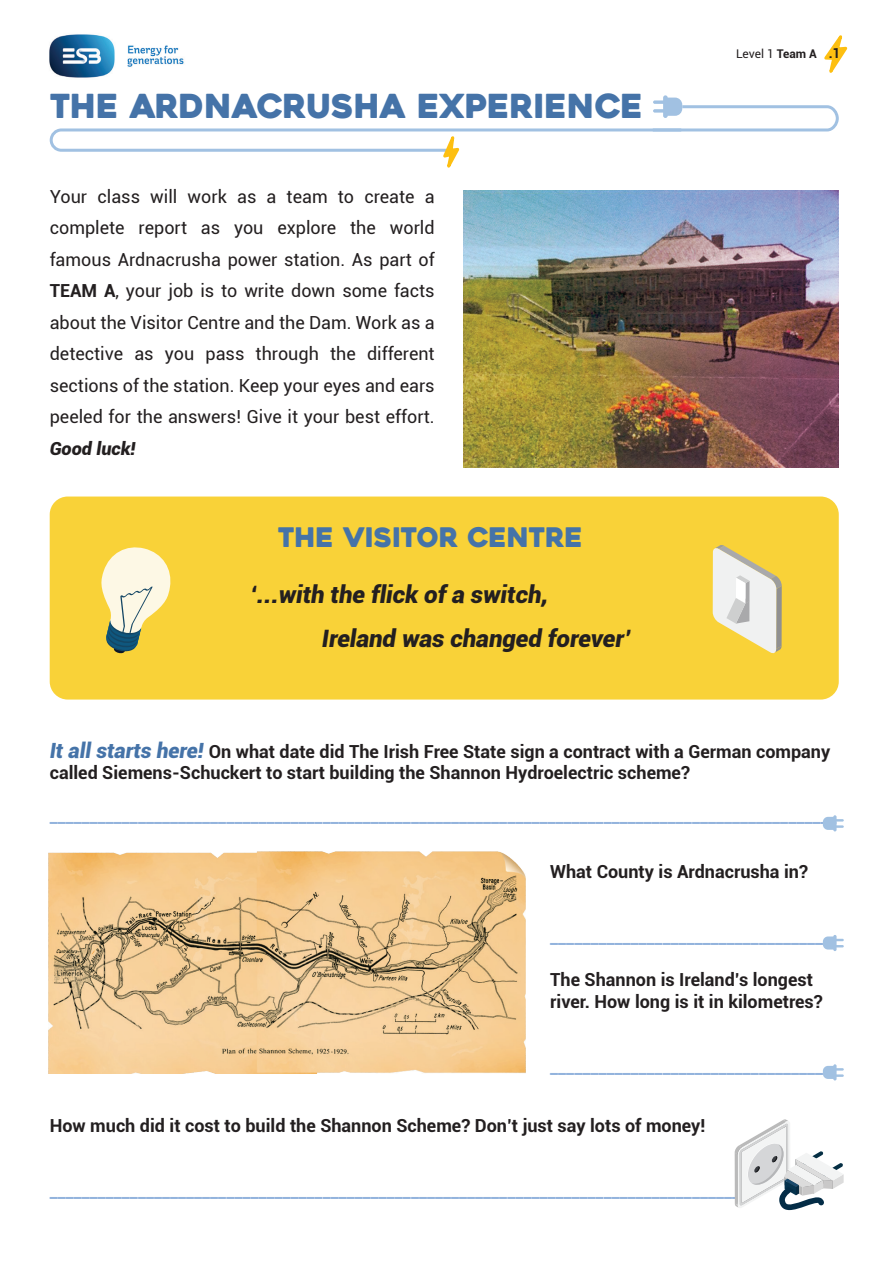
<style>
.page{position:relative;width:893px;height:1263px;background:#fff}
.page>*{position:absolute;margin:0;border:0;box-sizing:border-box;transform-origin:0 0}
.t1{font:33px "Heavitas";color:#4573a8}
.t2{font:26.85px "Heavitas";color:#4573a8}
.t3{font:italic 900 24px/44.2px "Roboto";color:#231f20}
.t4{font:18px/31.5px "Roboto";color:#231f20;text-align:justify}
.t5{font:700 18px/21.6px "Roboto";color:#231f20}
.t6{font:700 18px "Roboto";color:#93b3dd}
.t7{font:italic 900 18px "Roboto";color:#231f20}
.t8{font:12px "Roboto";letter-spacing:-.005em;color:#231f20}
.s1{font-weight:700}
.s2{font-weight:700;font-size:13.65px}
.s3{font-weight:900;font-style:italic;font-size:21px;color:#4573a8}
</style>
<div class="page">
<img style="left:49px;top:34px;width:135px;height:44px">
<svg style="left:824px;top:35px;width:24px;height:38px"></svg>
<div style="left:50px;top:496px;width:789px;height:203px;background:#f9d238;border-radius:18px"></div>
<svg style="left:101px;top:547px;width:70px;height:107px"></svg>
<svg style="left:713px;top:545px;width:69px;height:109px"></svg>
<svg style="left:49px;top:95px;width:790px;height:73px"></svg>
<svg style="left:823px;top:815px;width:21px;height:16px"></svg>
<svg style="left:823px;top:935px;width:21px;height:16px"></svg>
<svg style="left:823px;top:1064px;width:21px;height:16px"></svg>
<svg style="left:735px;top:1119px;width:109px;height:91px"></svg>
<img style="left:48px;top:852px;width:477px;height:221px">
<img style="left:464px;top:190px;width:375px;height:277px">
<h1 class="t1" style="left:50px;top:86px;width:595px">THE ARDNACRUSHA EXPERIENCE</h1>
<p class="t4" style="left:50px;top:180px;width:387px">Your class will work as a team to create a complete report as you explore the world famous Ardnacrusha power station. As part of <span class="s1">TEAM A</span>, your job is to write down some facts about the Visitor Centre and the Dam. Work as a detective as you pass through the different sections of the station. Keep your eyes and ears peeled for the answers! Give it your best effort.</p>
<p class="t7" style="left:50px;top:435px;width:87px">Good luck!</p>
<h2 class="t2" style="left:278px;top:521px;width:307px">THE VISITOR CENTRE</h2>
<h3 class="t3" style="left:322px;top:571px;width:310px;text-indent:-72px">‘...with the flick of a switch,<br>Ireland was changed forever’</h3>
<p class="t8" style="left:736px;top:45px;width:106px">Level 1 <span class="s1">Team A</span> <span class="s2">.1</span></p>
<p class="t5" style="left:50px;top:740px;width:782px"><span class="s3">It all starts here!</span> On what date did The Irish Free State sign a contract with a German company called Siemens-Schuckert to start building the Shannon Hydroelectric scheme?</p>
<p class="t6" style="left:50px;top:803px;width:788px">__________________________________________________________________________________________________</p>
<p class="t5" style="left:550px;top:860px;width:259px">What County is Ardnacrusha in?</p>
<p class="t6" style="left:550px;top:924px;width:282px">___________________________________</p>
<p class="t5" style="left:550px;top:968px;width:274px">The Shannon is Ireland’s longest river. How long is it in kilometres?</p>
<p class="t6" style="left:550px;top:1053px;width:282px">___________________________________</p>
<p class="t5" style="left:50px;top:1114px;width:657px">How much did it cost to build the Shannon Scheme? Don’t just say lots of money!</p>
<p class="t6" style="left:50px;top:1178px;width:692px">______________________________________________________________________________________</p>
</div>
